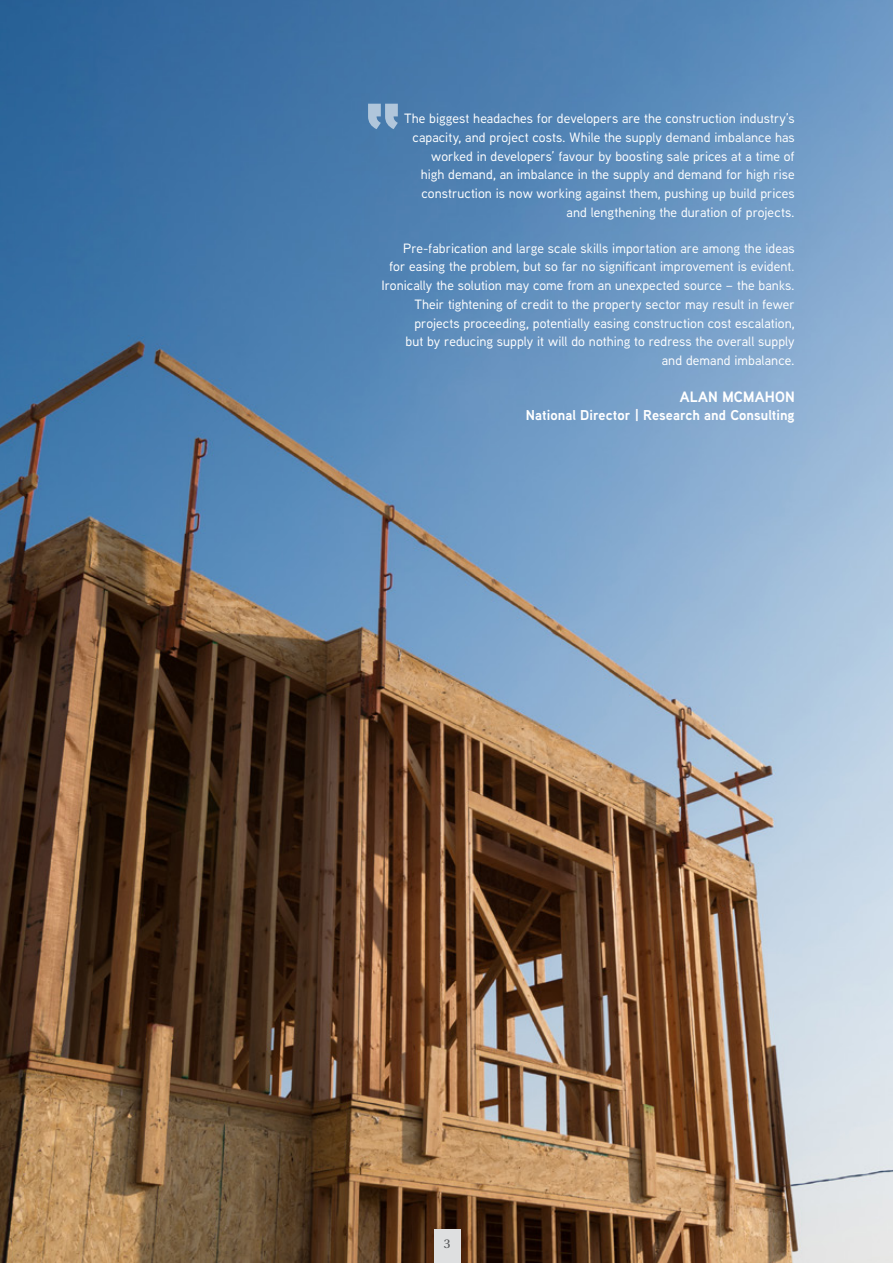
<style>
.page{position:relative;width:893px;height:1263px;background:#fff}
.page>*{position:absolute;margin:0;border:0;box-sizing:border-box;transform-origin:0 0}
.t1{font:700 15px "Aaux Next";letter-spacing:.015em;color:#fff}
.t2{font:700 14.25px "Aaux Next";letter-spacing:.005em;color:#fff}
.t3{font:500 13.5px/18.8px "Aaux Next";letter-spacing:.005em;color:#fff;text-align:right}
.t4{font:13.5px "Utopia Std";color:#58595b}
</style>
<div class="page">
<img style="left:0;top:0;width:893px;height:1263px">
<svg style="left:368px;top:104px;width:30px;height:25px"></svg>
<div style="left:434px;top:1229px;width:27px;height:34px;background:#dedfe0"></div>
<p class="t3" style="left:404px;top:109px;width:392px">The biggest headaches for developers are the construction industry’s capacity, and project costs. While the supply demand imbalance has worked in developers’ favour by boosting sale prices at a time of<br>high demand, an imbalance in the supply and demand for high rise construction is now working against them, pushing up build prices and lengthening the duration of projects.</p>
<p class="t3" style="left:381px;top:238px;width:415px">Pre-fabrication and large scale skills importation are among the ideas<br>for easing the problem, but so far no significant improvement is evident.<br>Ironically the solution may come from an unexpected source – the banks.<br>Their tightening of credit to the property sector may result in fewer projects proceeding, potentially easing construction cost escalation,<br>but by reducing supply it will do nothing to redress the overall supply<br>and demand imbalance.</p>
<p class="t1" style="left:680px;top:386px;width:117px">ALAN MCMAHON</p>
<p class="t2" style="left:526px;top:405px;width:270px">National Director | Research and Consulting</p>
<p class="t4" style="left:444px;top:1236px;width:8px">3</p>
</div>
